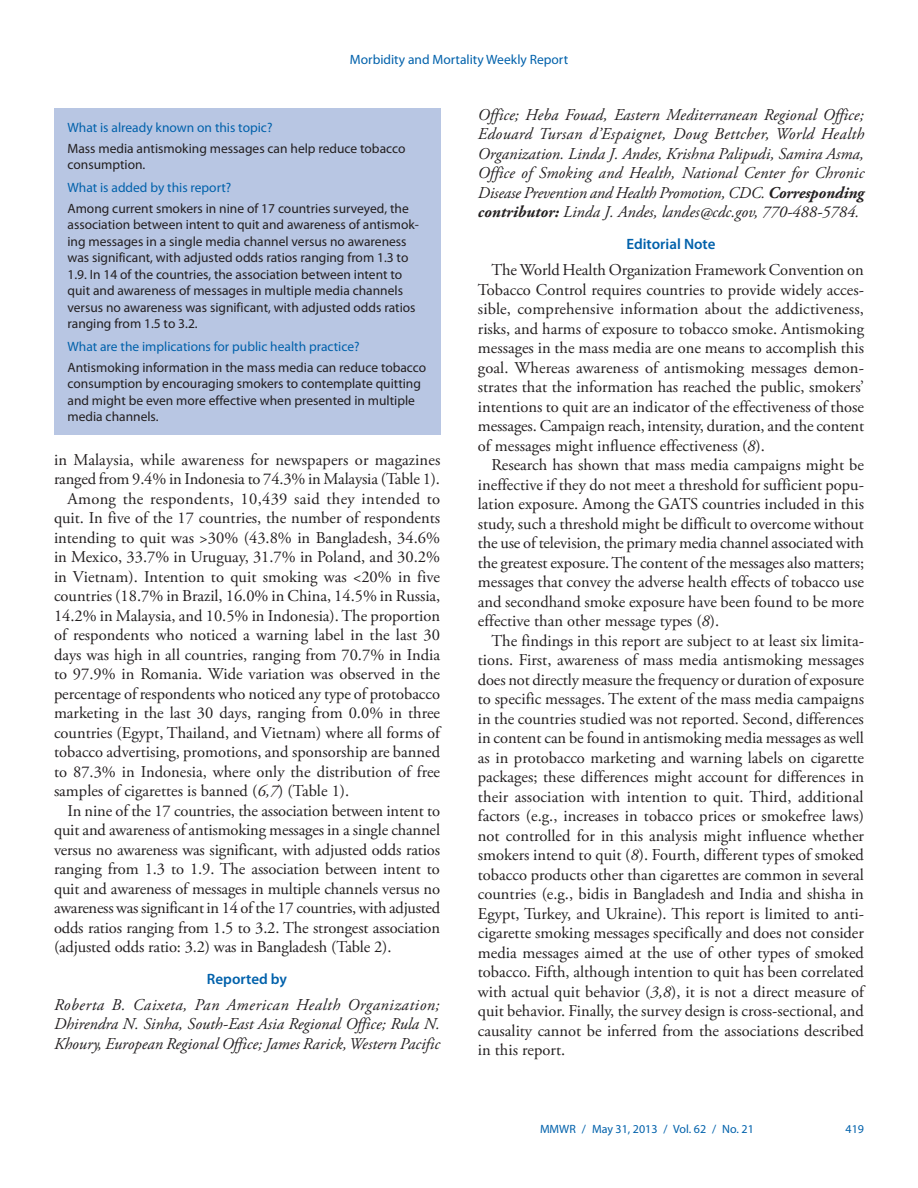
<style>
.page{position:relative;width:918px;height:1188px;background:#fff}
.page>*{position:absolute;margin:0;border:0;box-sizing:border-box;transform-origin:0 0}
.body_copy{font:16.5px/19.5px "Adobe Garamond Pro";color:#231f20;text-align:justify}
.reported_by_text{font:italic 16.5px/19.5px "Adobe Garamond Pro";color:#231f20;text-align:justify}
.headline3{font:600 15px "Myriad Pro";color:#0161ab}
.fb_answer{font:13.5px/16.5px "Myriad Pro";color:#231f20}
.fb_question{font:13.5px "Myriad Pro";color:#0161ab}
.footer_right{font:12px "Myriad Pro";color:#0161ab}
.s1{font-style:italic}
.s2{font-weight:700}
</style>
<div class="page">
<div style="left:54px;top:108px;width:386px;height:327px;background:#b8c6e3"></div>
<p class="fb_question" style="left:350px;top:51px;width:220px">Morbidity and Mortality Weekly Report</p>
<p class="fb_question" style="left:68px;top:119px;width:206px">What is already known on this topic?</p>
<p class="fb_answer" style="left:68px;top:140px;width:340px">Mass media antismoking messages can help reduce tobacco consumption.</p>
<p class="fb_question" style="left:68px;top:179px;width:165px">What is added by this report?</p>
<p class="fb_answer" style="left:68px;top:200px;width:353px">Among current smokers in nine of 17 countries surveyed, the association between intent to quit and awareness of antismok&shy;ing messages in a single media channel versus no awareness was significant, with adjusted odds ratios ranging from 1.3 to 1.9. In 14 of the countries, the association between intent to quit and awareness of messages in multiple media channels versus no awareness was significant, with adjusted odds ratios ranging from 1.5 to 3.2.</p>
<p class="fb_question" style="left:68px;top:338px;width:294px">What are the implications for public health practice?</p>
<p class="fb_answer" style="left:68px;top:359px;width:360px">Antismoking information in the mass media can reduce tobacco consumption by encouraging smokers to contemplate quitting and might be even more effective when presented in multiple media channels.</p>
<p class="body_copy" style="left:54px;top:450px;width:388px">in Malaysia, while awareness for newspapers or magazines ranged from 9.4% in Indonesia to 74.3% in Malaysia (Table 1).</p>
<p class="body_copy" style="left:54px;top:489px;width:388px;text-indent:13px">Among the respondents, 10,439 said they intended to quit. In five of the 17 countries, the number of respondents intending to quit was &gt;30% (43.8% in Bangladesh, 34.6% in Mexico, 33.7% in Uruguay, 31.7% in Poland, and 30.2% in Vietnam). Intention to quit smoking was &lt;20% in five countries (18.7% in Brazil, 16.0% in China, 14.5% in Russia, 14.2% in Malaysia, and 10.5% in Indonesia). The proportion of respondents who noticed a warning label in the last 30 days was high in all countries, ranging from 70.7% in India to 97.9% in Romania. Wide variation was observed in the percentage of respondents who noticed any type of protobacco marketing in the last 30 days, ranging from 0.0% in three countries (Egypt, Thailand, and Vietnam) where all forms of tobacco advertising, promotions, and sponsorship are banned to 87.3% in Indonesia, where only the distribution of free samples of cigarettes is banned (<span class="s1">6,7</span>) (Table 1).</p>
<p class="body_copy" style="left:54px;top:801px;width:388px;text-indent:13px">In nine of the 17 countries, the association between intent to quit and awareness of antismoking messages in a single channel versus no awareness was significant, with adjusted odds ratios ranging from 1.3 to 1.9. The association between intent to quit and awareness of messages in multiple channels versus no awareness was significant in 14 of the 17 countries, with adjusted odds ratios ranging from 1.5 to 3.2. The strongest association (adjusted odds ratio: 3.2) was in Bangladesh (Table 2).</p>
<p class="headline3" style="left:207px;top:969px;width:82px">Reported by</p>
<p class="reported_by_text" style="left:54px;top:995px;width:388px">Roberta B. Caixeta, Pan American Health Organization; Dhirendra N. Sinha, South-East Asia Regional Office; Rula N.<br>Khoury, European Regional Office; James Rarick, Western Pacific</p>
<p class="reported_by_text" style="left:478px;top:105px;width:388px">Office; Heba Fouad, Eastern Mediterranean Regional Office; Edouard Tursan d’Espaignet, Doug Bettcher, World Health Organization. Linda J. Andes, Krishna Palipudi, Samira Asma, Office of Smoking and Health, National Center for Chronic Disease Prevention and Health Promotion, CDC. <span class="s2">Corresponding contributor:</span> Linda J. Andes, landes@cdc.gov, 770-488-5784.</p>
<p class="headline3" style="left:626px;top:234px;width:91px">Editorial Note</p>
<p class="body_copy" style="left:478px;top:261px;width:388px;text-indent:13px">The World Health Organization Framework Convention on Tobacco Control requires countries to provide widely acces&shy;sible, comprehensive information about the addictiveness, risks, and harms of exposure to tobacco smoke. Antismoking messages in the mass media are one means to accomplish this goal. Whereas awareness of antismoking messages demon&shy;strates that the information has reached the public, smokers’ intentions to quit are an indicator of the effectiveness of those messages. Campaign reach, intensity, duration, and the content of messages might influence effectiveness (<span class="s1">8</span>).</p>
<p class="body_copy" style="left:478px;top:456px;width:388px;text-indent:13px">Research has shown that mass media campaigns might be ineffective if they do not meet a threshold for sufficient popu&shy;lation exposure. Among the GATS countries included in this study, such a threshold might be difficult to overcome without the use of television, the primary media channel associated with the greatest exposure. The content of the messages also matters; messages that convey the adverse health effects of tobacco use and secondhand smoke exposure have been found to be more effective than other message types (<span class="s1">8</span>).</p>
<p class="body_copy" style="left:478px;top:631px;width:388px;text-indent:13px">The findings in this report are subject to at least six limita&shy;tions. First, awareness of mass media antismoking messages does not directly measure the frequency or duration of exposure to specific messages. The extent of the mass media campaigns in the countries studied was not reported. Second, differences in content can be found in antismoking media messages as well as in protobacco marketing and warning labels on cigarette packages; these differences might account for differences in their association with intention to quit. Third, additional factors (e.g., increases in tobacco prices or smokefree laws) not controlled for in this analysis might influence whether smokers intend to quit (<span class="s1">8</span>). Fourth, different types of smoked tobacco products other than cigarettes are common in several countries (e.g., bidis in Bangladesh and India and shisha in Egypt, Turkey, and Ukraine). This report is limited to anti&shy;cigarette smoking messages specifically and does not consider media messages aimed at the use of other types of smoked tobacco. Fifth, although intention to quit has been correlated with actual quit behavior (<span class="s1">3,8</span>), it is not a direct measure of quit behavior. Finally, the survey design is cross-sectional, and causality cannot be inferred from the associations described in this report.</p>
<p class="footer_right" style="left:540px;top:1121px;width:215px">MMWR / May 31, 2013 / Vol. 62 / No. 21</p>
<p class="footer_right" style="left:846px;top:1121px;width:20px">419</p>
</div>
